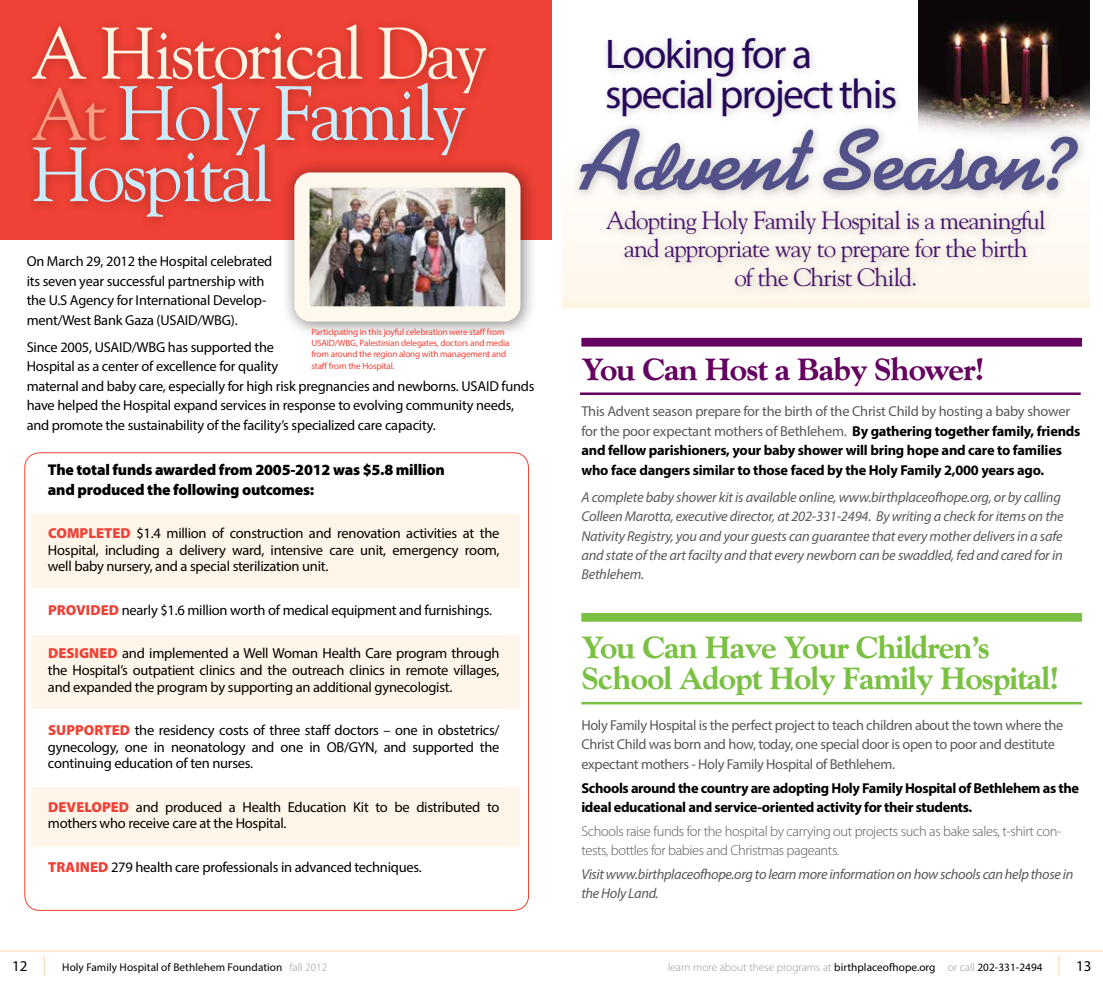
<style>
.page{position:relative;width:1103px;height:990px;background:#fff}
.page>*{position:absolute;margin:0;border:0;box-sizing:border-box;transform-origin:0 0}
.t1{font:700 87.5px "Kaufmann";letter-spacing:-.01em;color:#535189}
.t2{font:76.25px/61.2px "Goudy";letter-spacing:-.04em;color:#cbecfc}
.t3{font:72.5px "Goudy";letter-spacing:-.04em;color:#fff3e3}
.t4{font:41.62px/40px "Myriad Pro";letter-spacing:-.04em;color:#260859}
.t5{font:800 31.25px/31.2px "Goudy";letter-spacing:-.03em;color:#7ac143}
.t6{font:800 31.25px "Goudy";letter-spacing:-.03em;color:#650360}
.t7{font:25px/28.8px "Goudy";letter-spacing:-.035em;color:#46166b;text-align:center}
.t8{font:900 15.62px/19.4px "Myriad Pro";letter-spacing:-.015em;color:#000}
.t9{font:14.5px/16.5px "Myriad Pro";letter-spacing:-.02em;color:#000;text-align:justify}
.t10{font:14.38px/19.4px "Myriad Pro";letter-spacing:-.015em;color:#000}
.t11{font:italic 14.38px/19.4px "Myriad Pro";letter-spacing:-.015em;color:#58595b}
.t12{font:700 14.38px/19.4px "Myriad Pro";letter-spacing:-.025em;color:#000}
.t13{font:14.38px/19.4px "Myriad Pro";letter-spacing:-.025em;color:#58595b}
.t14{font:300 14.38px/19.4px "Myriad Pro";letter-spacing:-.025em;color:#58595b}
.t15{font:300 11.25px "Myriad Pro";letter-spacing:.005em;color:#939598}
.t16{font:11.25px "Myriad Pro";letter-spacing:.005em;color:#000}
.t17{font:9.12px/11.2px "Myriad Pro";letter-spacing:-.015em;color:#ef4135}
.s1{font-size:72.5px;color:#f79b81}
.s2{font-weight:900;color:#ef4135}
.s3{font-size:64.75px}
.s4{font-weight:400;color:#58595b}
.s5{font-size:15px}
.s6{font-size:20.62px;color:#fcd1a8}
.s7{font-weight:300;color:#939598}
.s8{font-weight:400;color:#000}
.s9{font-weight:400;font-size:20.62px;color:#fcd1a8}
.s10{font-weight:400;font-size:15px;color:#000}
</style>
<div class="page">
<div style="left:31px;top:788px;width:488px;height:59px;background:#fff5e8"></div>
<div style="left:31px;top:635px;width:488px;height:73px;background:#fff5e8"></div>
<div style="left:31px;top:514px;width:488px;height:73px;background:#fff5e8"></div>
<div style="left:562px;top:95px;width:527px;height:213px;background:linear-gradient(to bottom,#fff,#fff7eb)"></div>
<hr style="left:0;top:951px;width:1102px;height:1px;background:#fcd1a8">
<div style="left:599px;top:203px;width:455px;height:95px;background:#fbf5ed"></div>
<div style="left:600px;top:32px;width:304px;height:94px;background:#000;opacity:.2"></div>
<img style="left:918px;top:0;width:171px;height:141px">
<div style="left:571px;top:121px;width:517px;height:81px;background:#000;opacity:.25"></div>
<div style="left:581px;top:338px;width:501px;height:9px;background:#650360"></div>
<div style="left:581px;top:613px;width:501px;height:9px;background:#7ac143"></div>
<hr style="left:580px;top:392px;width:500px;height:3px;background:#650360">
<hr style="left:581px;top:702px;width:501px;height:2px;background:#7ac143">
<div style="left:0;top:0;width:551px;height:239px;background:#ef4135"></div>
<div style="left:24px;top:17px;width:472px;height:211px;background:#000;opacity:.25"></div>
<div style="left:281px;top:159px;width:257px;height:180px;background:#000;opacity:.45"></div>
<img style="left:310px;top:188px;width:194px;height:118px">
<div style="left:294px;top:172px;width:226px;height:150px;border:15px solid #fff8ed;border-radius:9px"></div>
<h3 class="t3" style="left:31px;top:8px;width:457px">A Historical Day</h3>
<h2 class="t2" style="left:31px;top:80px;width:437px"><span class="s1">At</span> Holy Family<br>Hospital</h2>
<p class="t10" style="left:27px;top:252px;width:247px">On March 29, 2012 the Hospital celebrated its seven year successful partnership with the U.S Agency for International Develop&shy;ment/West Bank Gaza (USAID/WBG).</p>
<p class="t10" style="left:27px;top:337px;width:509px">Since 2005, USAID/WBG has supported the<br>Hospital as a center of excellence for quality<br>maternal and baby care, especially for high risk pregnancies and newborns. USAID funds have helped the Hospital expand services in response to evolving community needs, and promote the sustainability of the facility’s specialized care capacity.</p>
<p class="t8" style="left:48px;top:460px;width:398px">The total funds awarded from 2005-2012 was $5.8 million and produced the following outcomes:</p>
<p class="t9" style="left:48px;top:525px;width:453px"><span class="s2">COMPLETED</span> $1.4 million of construction and renovation activities at the Hospital, including a delivery ward, intensive care unit, emergency room, well baby nursery, and a special sterilization unit.</p>
<p class="t9" style="left:48px;top:602px;width:445px"><span class="s2">PROVIDED</span> nearly $1.6 million worth of medical equipment and furnishings.</p>
<p class="t9" style="left:48px;top:645px;width:453px"><span class="s2">DESIGNED</span> and implemented a Well Woman Health Care program through the Hospital’s outpatient clinics and the outreach clinics in remote villages, and expanded the program by supporting an additional gynecologist.</p>
<p class="t9" style="left:48px;top:722px;width:453px"><span class="s2">SUPPORTED</span> the residency costs of three staff doctors – one in obstetrics/ gynecology, one in neonatology and one in OB/GYN, and supported the continuing education of ten nurses.</p>
<p class="t9" style="left:48px;top:798px;width:453px"><span class="s2">DEVELOPED</span> and produced a Health Education Kit to be distributed to mothers who receive care at the Hospital.</p>
<p class="t9" style="left:48px;top:859px;width:375px"><span class="s2">TRAINED</span> 279 health care professionals in advanced techniques.</p>
<p class="t17" style="left:311px;top:326px;width:200px">Participating in this joyful celebration were staff from USAID/WBG, Palestinian delegates, doctors and media from around the region along with management and staff from the Hospital.</p>
<h3 class="t4" style="left:605px;top:33px;width:294px">Looking for a special project this</h3>
<h1 class="t1" style="left:580px;top:108px;width:497px">A<span class="s3">d</span>vent Season?</h1>
<h3 class="t7" style="left:606px;top:205px;width:441px">Adopting Holy Family Hospital is a meaningful and appropriate way to prepare for the birth<br>of the Christ Child.</h3>
<h3 class="t6" style="left:581px;top:351px;width:405px">You Can Host a Baby Shower!</h3>
<p class="t12" style="left:581px;top:401px;width:500px"><span class="s4">This Advent season prepare for the birth of the Christ Child by hosting a baby shower for the poor expectant mothers of Bethlehem.</span> By gathering together family, friends and fellow parishioners, your baby shower will bring hope and care to families who face dangers similar to those faced by the Holy Family 2,000 years ago.</p>
<p class="t11" style="left:581px;top:487px;width:484px">A complete baby shower kit is available online, www.birthplaceofhope.org, or by calling Colleen Marotta, executive director, at 202-331-2494. By writing a check for items on the Nativity Registry, you and your guests can guarantee that every mother delivers in a safe and state of the art facilty and that every newborn can be swaddled, fed and cared for in Bethlehem.</p>
<h3 class="t5" style="left:581px;top:631px;width:479px">You Can Have Your Children’s<br>School Adopt Holy Family Hospital!</h3>
<p class="t13" style="left:581px;top:715px;width:483px">Holy Family Hospital is the perfect project to teach children about the town where the<br>Christ Child was born and how, today, one special door is open to poor and destitute expectant mothers - Holy Family Hospital of Bethlehem.</p>
<p class="t12" style="left:581px;top:778px;width:499px">Schools around the country are adopting Holy Family Hospital of Bethlehem as the ideal educational and service-oriented activity for their students.</p>
<p class="t14" style="left:581px;top:822px;width:481px">Schools raise funds for the hospital by carrying out projects such as bake sales, t-shirt con&shy;tests, bottles for babies and Christmas pageants.</p>
<p class="t11" style="left:581px;top:864px;width:493px">Visit www.birthplaceofhope.org to learn more information on how schools can help those in the Holy Land.</p>
<p class="t16" style="left:12px;top:961px;width:316px"><span class="s5">12</span> <span class="s6">|</span> Holy Family Hospital of Bethlehem Foundation <span class="s7">fall 2012</span></p>
<p class="t15" style="left:668px;top:961px;width:425px">learn more about these programs at <span class="s8">birthplaceofhope.org</span> or call <span class="s8">202-331-2494</span> <span class="s9">|</span> <span class="s10">13</span></p>
</div>
